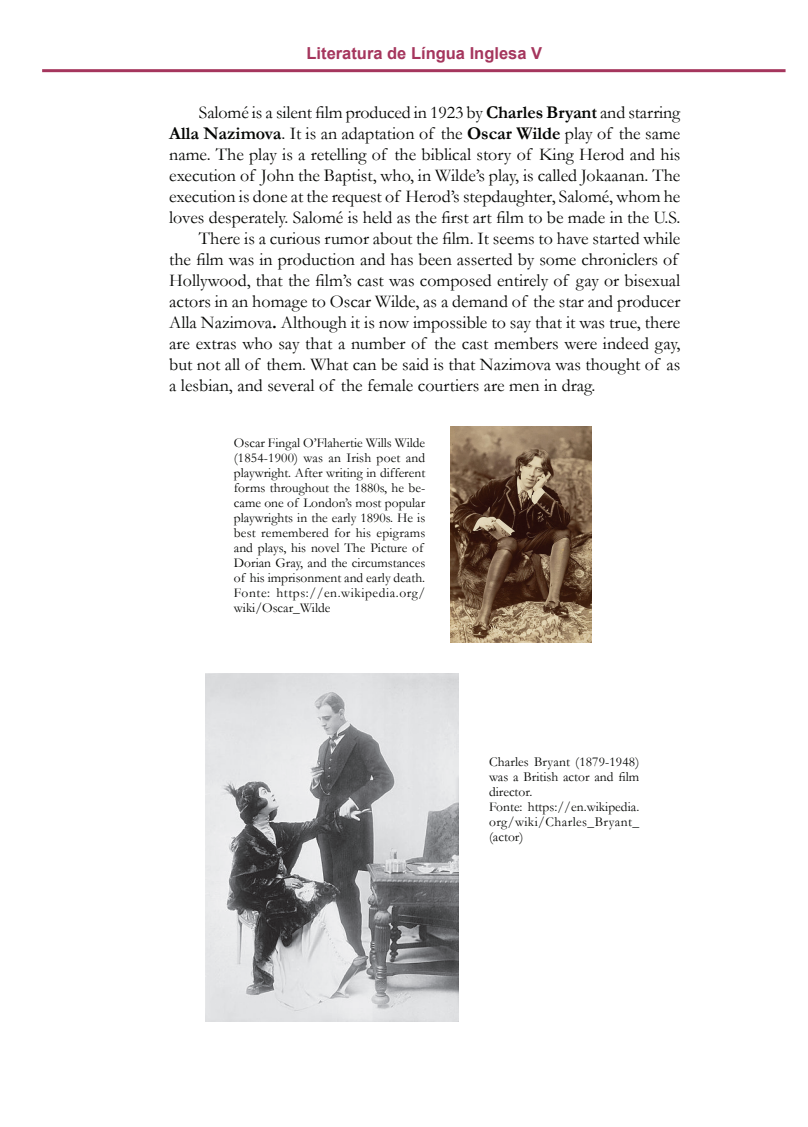
<style>
.page{position:relative;width:808px;height:1127px;background:#fff}
.page>*{position:absolute;margin:0;border:0;box-sizing:border-box;transform-origin:0 0}
.t1{font:18px "Garamond";color:#040503}
.t2{font:700 16.5px "Arial";color:#a5365d}
.t3{font:13.5px/15px "Garamond";color:#040503}
.s1{font-weight:700}
</style>
<div class="page">
<hr style="left:42px;top:69px;width:743px;height:3px;background:#a5365d">
<img style="left:205px;top:673px;width:254px;height:349px">
<img style="left:450px;top:427px;width:141px;height:215px">
<p class="t2" style="left:306px;top:42px;width:237px">Literatura de Língua Inglesa V</p>
<p class="t1" style="left:199px;top:100px;width:483px">Salomé is a silent film produced in 1923 by <span class="s1">Charles Bryant</span> and starring</p>
<p class="t1" style="left:169px;top:121px;width:513px"><span class="s1">Alla Nazimova</span>. It is an adaptation of the <span class="s1">Oscar Wilde</span> play of the same</p>
<p class="t1" style="left:169px;top:142px;width:513px">name. The play is a retelling of the biblical story of King Herod and his</p>
<p class="t1" style="left:169px;top:163px;width:513px">execution of John the Baptist, who, in Wilde’s play, is called Jokaanan. The</p>
<p class="t1" style="left:169px;top:184px;width:513px">execution is done at the request of Herod’s stepdaughter, Salomé, whom he</p>
<p class="t1" style="left:169px;top:205px;width:513px">loves desperately. Salomé is held as the first art film to be made in the U.S.</p>
<p class="t1" style="left:199px;top:226px;width:483px">There is a curious rumor about the film. It seems to have started while</p>
<p class="t1" style="left:169px;top:247px;width:510px">the film was in production and has been asserted by some chroniclers of</p>
<p class="t1" style="left:169px;top:268px;width:513px">Hollywood, that the film’s cast was composed entirely of gay or bisexual</p>
<p class="t1" style="left:169px;top:289px;width:513px">actors in an homage to Oscar Wilde, as a demand of the star and producer</p>
<p class="t1" style="left:169px;top:310px;width:513px">Alla Nazimova<span class="s1">.</span> Although it is now impossible to say that it was true, there</p>
<p class="t1" style="left:169px;top:331px;width:513px">are extras who say that a number of the cast members were indeed gay,</p>
<p class="t1" style="left:169px;top:352px;width:513px">but not all of them. What can be said is that Nazimova was thought of as</p>
<p class="t1" style="left:169px;top:373px;width:428px">a lesbian, and several of the female courtiers are men in drag.</p>
<p class="t3" style="left:234px;top:435px;width:193px">Oscar Fingal O’Flahertie Wills Wilde (1854-1900) was an Irish poet and playwright. After writing in different forms throughout the 1880s, he be&shy;came one of London’s most popular playwrights in the early 1890s. He is best remembered for his epigrams and plays, his novel The Picture of Dorian Gray, and the circumstances of his imprisonment and early death.<br>Fonte: https://en.wikipedia.org/ wiki/Oscar_Wilde</p>
<p class="t3" style="left:489px;top:754px;width:152px">Charles Bryant (1879-1948) was a British actor and film director.<br>Fonte: https://en.wikipedia. org/wiki/Charles_Bryant_ (actor)</p>
</div>
